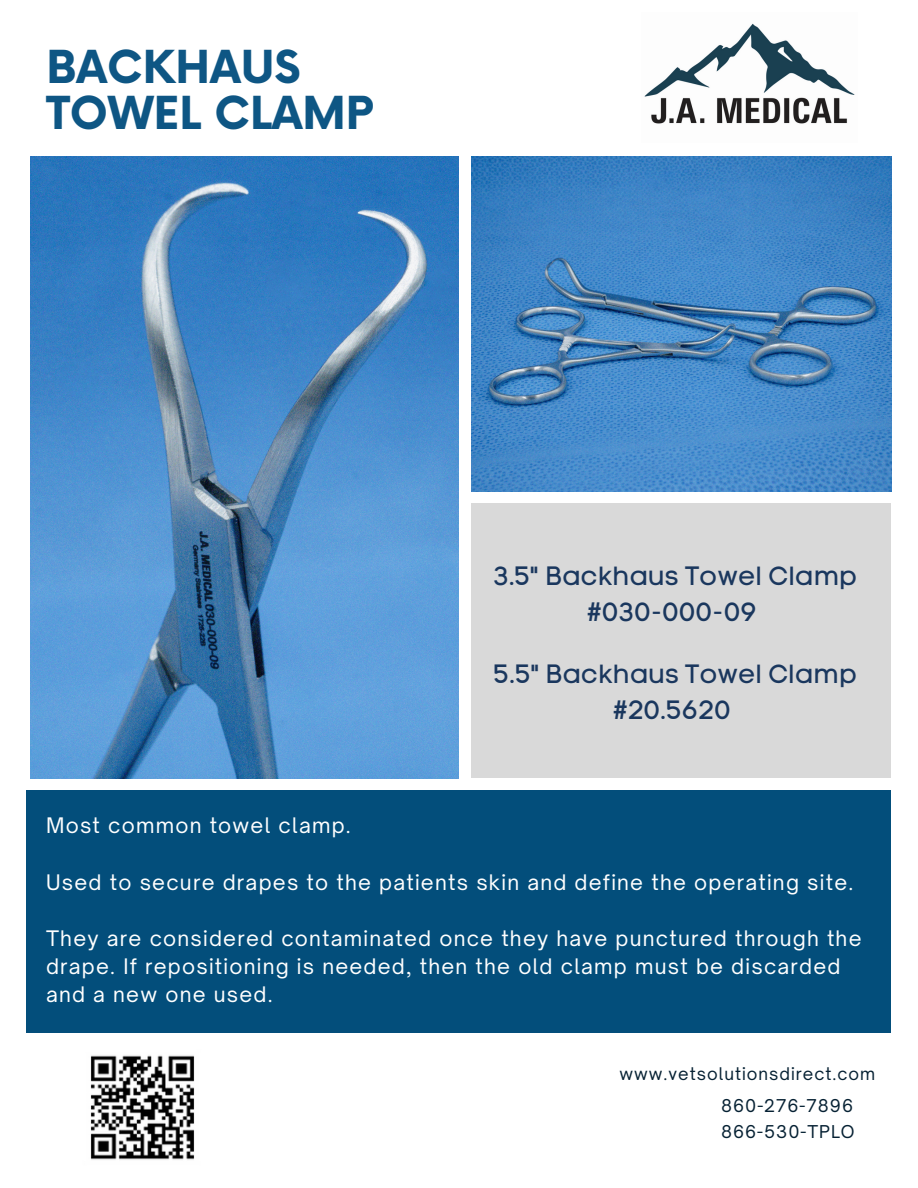
<style>
.page{position:relative;width:918px;height:1188px;background:#fff}
.page>*{position:absolute;margin:0;border:0;box-sizing:border-box;transform-origin:0 0}
.t1{font:700 44.25px/46.2px "Now";color:#0e5684}
.t2{font:26.25px "Code Pro Normal LC";color:#1a375e}
.t3{font:20.55px/28.2px "Open Sauce One";letter-spacing:.06em;color:#fff}
.t4{font:16.95px "Open Sauce One";letter-spacing:.06em;color:#062133}
.t5{font:16.65px "Open Sauce One";letter-spacing:.06em;color:#062133}
</style>
<div class="page">
<div style="left:472px;top:503px;width:419px;height:275px;background:#d9d9d9"></div>
<img style="left:472px;top:156px;width:419px;height:335px">
<div style="left:27px;top:790px;width:864px;height:243px;background:#034e7b"></div>
<img style="left:644px;top:23px;width:211px;height:101px">
<img style="left:30px;top:156px;width:429px;height:623px">
<img style="left:90px;top:1055px;width:105px;height:105px">
<p class="t1" style="left:46px;top:47px;width:328px">BACKHAUS<br>TOWEL CLAMP</p>
<p class="t2" style="left:493px;top:560px;width:366px">3.5" Backhaus Towel Clamp</p>
<p class="t2" style="left:587px;top:596px;width:171px">#030-000-09</p>
<p class="t2" style="left:494px;top:658px;width:365px">5.5" Backhaus Towel Clamp</p>
<p class="t2" style="left:613px;top:694px;width:119px">#20.5620</p>
<p class="t3" style="left:46px;top:811px;width:306px">Most common towel clamp.</p>
<p class="t3" style="left:46px;top:868px;width:809px">Used to secure drapes to the patients skin and define the operating site.</p>
<p class="t3" style="left:46px;top:924px;width:817px">They are considered contaminated once they have punctured through the drape. If repositioning is needed, then the old clamp must be discarded and a new one used.</p>
<p class="t5" style="left:619px;top:1064px;width:257px">www.vetsolutionsdirect.com</p>
<p class="t4" style="left:721px;top:1095px;width:134px">860-276-7896</p>
<p class="t4" style="left:721px;top:1121px;width:135px">866-530-TPLO</p>
</div>
